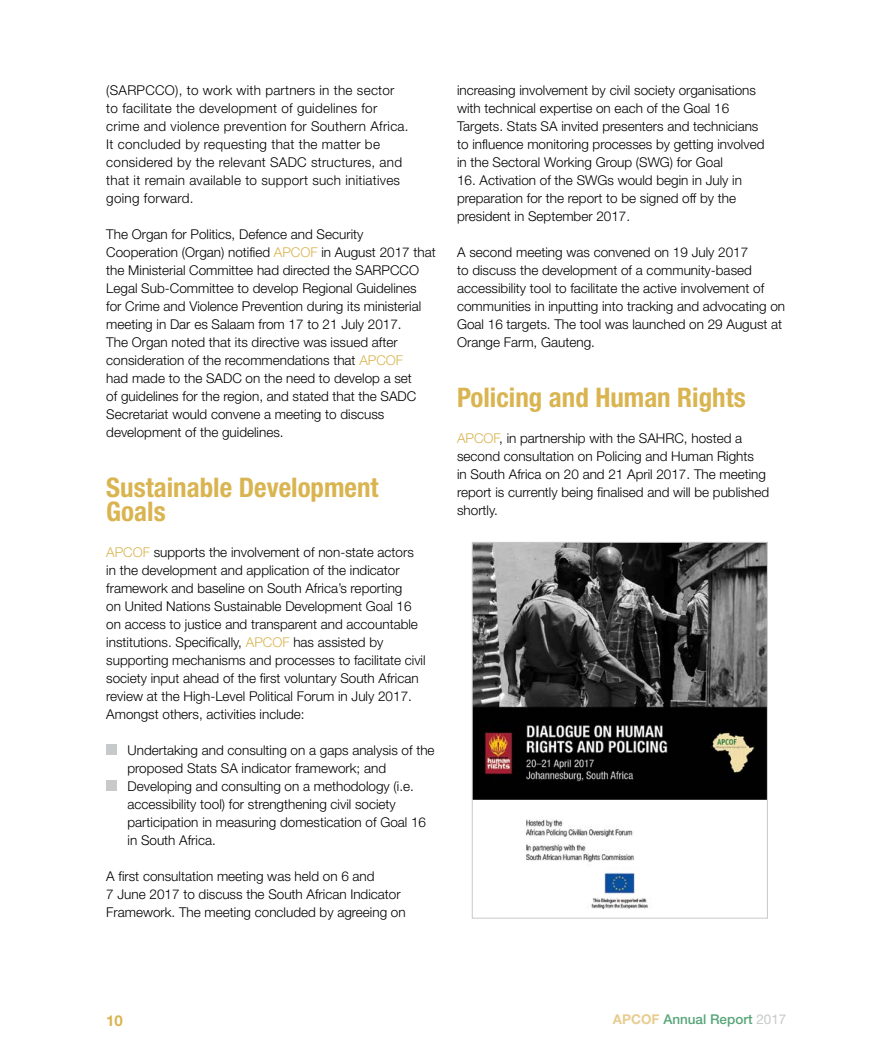
<style>
.page{position:relative;width:893px;height:1063px;background:#fff}
.page>*{position:absolute;margin:0;border:0;box-sizing:border-box;transform-origin:0 0}
.t1{font:700 condensed 27px/24px "Helvetica Neue LT Std";color:#d9b451}
.t2{font:700 15px "Helvetica Neue LT Std";color:#d9b451}
.t3{font:300 13.5px/18px "Helvetica Neue LT Std";color:#000}
.t4{font:300 13.5px/18px "Helvetica Neue LT Std";letter-spacing:.02em;color:#000}
.t5{font:500 13.5px "Helvetica Neue LT Std";color:#56a578}
.s1{color:#d9b451}
.s2{font-weight:700;color:#e8cd90}
.s3{font-weight:400;color:#c7c9cb}
</style>
<div class="page">
<div style="left:106px;top:744px;width:11px;height:11px;background:#c7c9cb"></div>
<div style="left:106px;top:780px;width:11px;height:11px;background:#c7c9cb"></div>
<img style="left:474px;top:544px;width:292px;height:364px">
<div style="left:472px;top:542px;width:296px;height:376px;border:1px solid #c7c9cb"></div>
<p class="t4" style="left:106px;top:81px;width:304px">(SARPCCO), to work with partners in the sector to facilitate the development of guidelines for crime and violence prevention for Southern Africa.<br>It concluded by requesting that the matter be considered by the relevant SADC structures, and that it remain available to support such initiatives going forward.</p>
<p class="t3" style="left:106px;top:225px;width:331px">The Organ for Politics, Defence and Security Cooperation (Organ) notified <span class="s1">APCOF</span> in August 2017 that the Ministerial Committee had directed the SARPCCO Legal Sub-Committee to develop Regional Guidelines<br>for Crime and Violence Prevention during its ministerial meeting in Dar es Salaam from 17 to 21 July 2017.<br>The Organ noted that its directive was issued after consideration of the recommendations that <span class="s1">APCOF<br></span>had made to the SADC on the need to develop a set<br>of guidelines for the region, and stated that the SADC Secretariat would convene a meeting to discuss development of the guidelines.</p>
<h1 class="t1" style="left:106px;top:475px;width:274px">Sustainable Development<br>Goals</h1>
<p class="t3" style="left:106px;top:543px;width:321px"><span class="s1">APCOF</span> supports the involvement of non-state actors in the development and application of the indicator framework and baseline on South Africa’s reporting<br>on United Nations Sustainable Development Goal 16 on access to justice and transparent and accountable institutions. Specifically, <span class="s1">APCOF</span> has assisted by supporting mechanisms and processes to facilitate civil society input ahead of the first voluntary South African review at the High-Level Political Forum in July 2017.<br>Amongst others, activities include:</p>
<p class="t3" style="left:128px;top:741px;width:309px">Undertaking and consulting on a gaps analysis of the proposed Stats SA indicator framework; and Developing and consulting on a methodology (i.e. accessibility tool) for strengthening civil society participation in measuring domestication of Goal 16 in South Africa.</p>
<p class="t3" style="left:106px;top:867px;width:301px">A first consultation meeting was held on 6 and<br>7 June 2017 to discuss the South African Indicator<br>Framework. The meeting concluded by agreeing on</p>
<p class="t3" style="left:457px;top:81px;width:309px">increasing involvement by civil society organisations with technical expertise on each of the Goal 16<br>Targets. Stats SA invited presenters and technicians to influence monitoring processes by getting involved in the Sectoral Working Group (SWG) for Goal</p>
<p class="t3" style="left:457px;top:171px;width:286px">16. Activation of the SWGs would begin in July in preparation for the report to be signed off by the president in September 2017.</p>
<p class="t3" style="left:457px;top:243px;width:330px">A second meeting was convened on 19 July 2017<br>to discuss the development of a community-based accessibility tool to facilitate the active involvement of communities in inputting into tracking and advocating on Goal 16 targets. The tool was launched on 29 August at Orange Farm, Gauteng.</p>
<h1 class="t1" style="left:457px;top:385px;width:290px">Policing and Human Rights</h1>
<p class="t3" style="left:457px;top:429px;width:314px"><span class="s1">APCOF</span>, in partnership with the SAHRC, hosted a second consultation on Policing and Human Rights<br>in South Africa on 20 and 21 April 2017. The meeting report is currently being finalised and will be published shortly.</p>
<p class="t2" style="left:106px;top:1011px;width:18px">10</p>
<p class="t5" style="left:613px;top:1011px;width:175px"><span class="s2">APCOF</span> Annual Report <span class="s3">2017</span></p>
</div>
